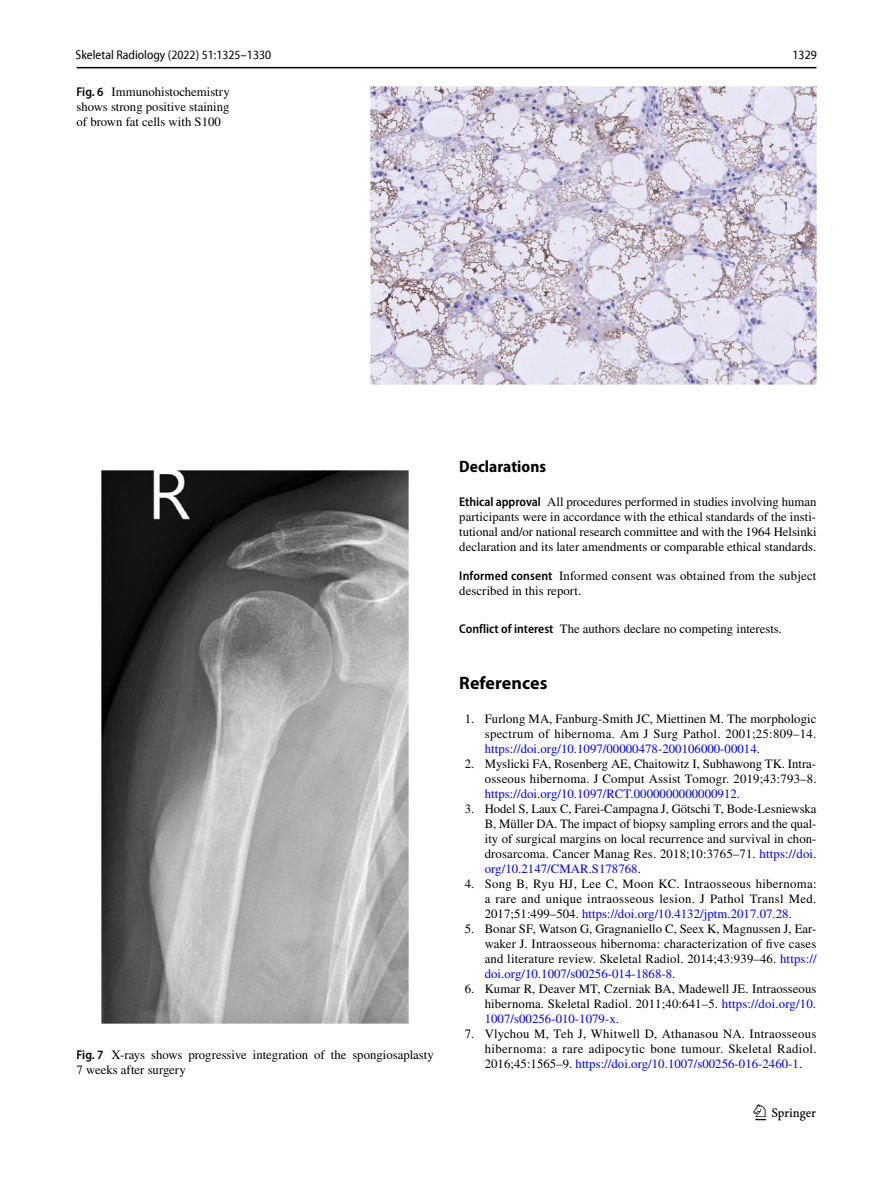
<style>
.page{position:relative;width:893px;height:1187px;background:#fff}
.page>*{position:absolute;margin:0;border:0;box-sizing:border-box;transform-origin:0 0}
.t1{font:22.5px "Springnew Regular 3";color:#000}
.t2{font:700 18px "Myriad Pro";letter-spacing:.005em;color:#000}
.t3{font:700 semi-condensed 16.5px "Myriad Pro";letter-spacing:.005em;color:#000}
.t4{font:12.75px/15px "STIX";letter-spacing:.005em;color:#000;text-align:justify}
.t5{font:semi-condensed 12.75px "Myriad Pro Unic";color:#000}
.s1{font-family:"Myriad Pro";font-weight:600;font-stretch:semi-condensed}
.s2{color:#00f}
</style>
<div class="page">
<hr style="left:77px;top:67px;width:739px;height:1px;background:#000">
<img style="left:370px;top:87px;width:446px;height:297px">
<img style="left:102px;top:471px;width:306px;height:552px">
<p class="t5" style="left:76px;top:50px;width:197px">Skeletal Radiology (2022) 51:1325–1330</p>
<p class="t5" style="left:792px;top:50px;width:26px">1329</p>
<p class="t4" style="left:77px;top:85px;width:155px"><span class="s1">Fig. 6</span> Immunohistochemistry shows strong positive staining of brown fat cells with S100</p>
<p class="t4" style="left:77px;top:1047px;width:359px"><span class="s1">Fig. 7</span> X-rays shows progressive integration of the spongiosaplasty<br>7 weeks after surgery</p>
<p class="t3" style="left:459px;top:457px;width:88px">Declarations</p>
<p class="t4" style="left:459px;top:494px;width:359px"><span class="s1">Ethical approval</span> All procedures performed in studies involving human participants were in accordance with the ethical standards of the insti&shy;tutional and/or national research committee and with the 1964 Helsinki declaration and its later amendments or comparable ethical standards.</p>
<p class="t4" style="left:459px;top:569px;width:359px"><span class="s1">Informed consent</span> Informed consent was obtained from the subject described in this report.</p>
<p class="t4" style="left:459px;top:622px;width:324px"><span class="s1">Conflict of interest</span> The authors declare no competing interests.</p>
<h2 class="t2" style="left:459px;top:671px;width:90px">References</h2>
<p class="t4" style="left:485px;top:712px;width:333px;text-indent:-20px">1. Furlong MA, Fanburg-Smith JC, Miettinen M. The morphologic spectrum of hibernoma. Am J Surg Pathol. 2001;25:809–14. <span class="s2">https://doi.org/10.1097/00000478-200106000-00014</span>.</p>
<p class="t4" style="left:485px;top:757px;width:333px;text-indent:-20px">2. Myslicki FA, Rosenberg AE, Chaitowitz I, Subhawong TK. Intra&shy;osseous hibernoma. J Comput Assist Tomogr. 2019;43:793–8. <span class="s2">https://doi.org/10.1097/RCT.0000000000000912</span>.</p>
<p class="t4" style="left:485px;top:802px;width:333px;text-indent:-20px">3. Hodel S, Laux C, Farei-Campagna J, Götschi T, Bode-Lesniewska B, Müller DA. The impact of biopsy sampling errors and the qual&shy;ity of surgical margins on local recurrence and survival in chon&shy;drosarcoma. Cancer Manag Res. 2018;10:3765–71. <span class="s2">https://doi. org/10.2147/CMAR.S178768</span>.</p>
<p class="t4" style="left:485px;top:877px;width:333px;text-indent:-20px">4. Song B, Ryu HJ, Lee C, Moon KC. Intraosseous hibernoma: a rare and unique intraosseous lesion. J Pathol Transl Med.<br>2017;51:499–504. <span class="s2">https://doi.org/10.4132/jptm.2017.07.28</span>.</p>
<p class="t4" style="left:485px;top:922px;width:333px;text-indent:-20px">5. Bonar SF, Watson G, Gragnaniello C, Seex K, Magnussen J, Ear&shy;waker J. Intraosseous hibernoma: characterization of five cases and literature review. Skeletal Radiol. 2014;43:939–46. <span class="s2">https:// doi.org/10.1007/s00256-014-1868-8</span>.</p>
<p class="t4" style="left:485px;top:982px;width:333px;text-indent:-20px">6. Kumar R, Deaver MT, Czerniak BA, Madewell JE. Intraosseous hibernoma. Skeletal Radiol. 2011;40:641–5. <span class="s2">https://doi.org/10.<br>1007/s00256-010-1079-x</span>.</p>
<p class="t4" style="left:485px;top:1027px;width:333px;text-indent:-20px">7. Vlychou M, Teh J, Whitwell D, Athanasou NA. Intraosseous hibernoma: a rare adipocytic bone tumour. Skeletal Radiol.<br>2016;45:1565–9. <span class="s2">https://doi.org/10.1007/s00256-016-2460-1</span>.</p>
<h1 class="t1" style="left:755px;top:1104px;width:62px">1 3</h1>
</div>
